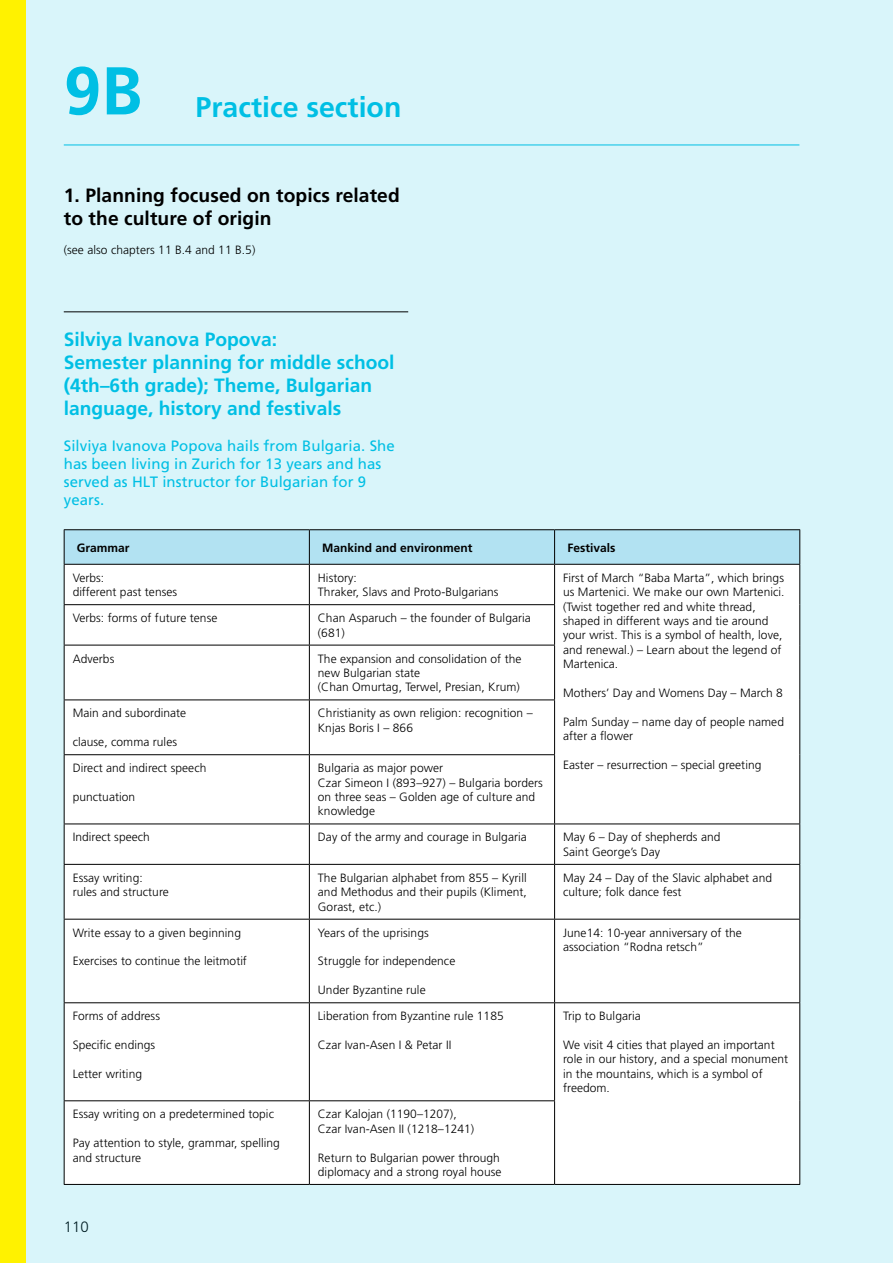
<style>
.page{position:relative;width:893px;height:1263px;background:#d9f5fa}
.page>*{position:absolute;margin:0;border:0;box-sizing:border-box;transform-origin:0 0}
.t1{font:700 67.5px "Frutiger LT Pro";color:#00bfe4}
.t2{font:700 28.5px "Frutiger LT Pro";color:#00bfe4}
.t3{font:700 19.2px/23.1px "Frutiger LT Pro";color:#00bfe4}
.t4{font:700 19.2px/23.1px "Frutiger LT Pro";letter-spacing:.005em;color:#000}
.t5{font:15px/18px "Frutiger LT Pro";letter-spacing:.005em;color:#00bfe4}
.t6{font:300 15px "Frutiger LT Pro";color:#000}
.t7{font:300 12px/14.4px "Frutiger LT Pro";letter-spacing:.005em;color:#000}
.t8{font:700 12px "Frutiger LT Pro";color:#000}
</style>
<div class="page">
<hr style="left:64px;top:311px;width:344px;height:1px;background:#000">
<div style="left:65px;top:530px;width:734px;height:34px;background:#b2e2f2"></div>
<div style="left:65px;top:565px;width:734px;height:619px;background:#fff"></div>
<hr style="left:64px;top:529px;width:245px;height:1px;background:#000">
<hr style="left:64px;top:530px;width:1px;height:34px;background:#000">
<hr style="left:309px;top:529px;width:246px;height:1px;background:#000">
<hr style="left:309px;top:530px;width:1px;height:34px;background:#000">
<hr style="left:555px;top:529px;width:245px;height:1px;background:#000">
<hr style="left:554px;top:530px;width:1px;height:34px;background:#000">
<hr style="left:799px;top:530px;width:1px;height:34px;background:#000">
<hr style="left:64px;top:564px;width:245px;height:1px;background:#000">
<hr style="left:64px;top:565px;width:1px;height:39px;background:#000">
<hr style="left:309px;top:564px;width:246px;height:1px;background:#000">
<hr style="left:309px;top:565px;width:1px;height:39px;background:#000">
<hr style="left:555px;top:564px;width:245px;height:1px;background:#000">
<hr style="left:554px;top:565px;width:1px;height:39px;background:#000">
<hr style="left:799px;top:565px;width:1px;height:40px;background:#000">
<hr style="left:799px;top:605px;width:1px;height:40px;background:#000">
<hr style="left:799px;top:645px;width:1px;height:55px;background:#000">
<hr style="left:799px;top:700px;width:1px;height:55px;background:#000">
<hr style="left:799px;top:755px;width:1px;height:68px;background:#000">
<hr style="left:64px;top:604px;width:245px;height:1px;background:#000">
<hr style="left:64px;top:605px;width:1px;height:40px;background:#000">
<hr style="left:309px;top:604px;width:246px;height:1px;background:#000">
<hr style="left:309px;top:605px;width:1px;height:40px;background:#000">
<hr style="left:554px;top:605px;width:1px;height:40px;background:#000">
<hr style="left:64px;top:645px;width:245px;height:1px;background:#000">
<hr style="left:64px;top:645px;width:1px;height:54px;background:#000">
<hr style="left:309px;top:645px;width:246px;height:1px;background:#000">
<hr style="left:309px;top:645px;width:1px;height:54px;background:#000">
<hr style="left:554px;top:645px;width:1px;height:54px;background:#000">
<hr style="left:64px;top:699px;width:245px;height:1px;background:#000">
<hr style="left:64px;top:700px;width:1px;height:54px;background:#000">
<hr style="left:309px;top:699px;width:246px;height:1px;background:#000">
<hr style="left:309px;top:700px;width:1px;height:54px;background:#000">
<hr style="left:554px;top:700px;width:1px;height:54px;background:#000">
<hr style="left:64px;top:754px;width:245px;height:1px;background:#000">
<hr style="left:64px;top:755px;width:1px;height:68px;background:#000">
<hr style="left:309px;top:754px;width:246px;height:1px;background:#000">
<hr style="left:309px;top:755px;width:1px;height:68px;background:#000">
<hr style="left:554px;top:755px;width:1px;height:68px;background:#000">
<hr style="left:64px;top:823px;width:245px;height:1px;background:#000">
<hr style="left:64px;top:824px;width:1px;height:40px;background:#000">
<hr style="left:309px;top:823px;width:246px;height:1px;background:#000">
<hr style="left:309px;top:824px;width:1px;height:40px;background:#000">
<hr style="left:555px;top:823px;width:245px;height:1px;background:#000">
<hr style="left:554px;top:824px;width:1px;height:40px;background:#000">
<hr style="left:799px;top:824px;width:1px;height:40px;background:#000">
<hr style="left:64px;top:864px;width:245px;height:1px;background:#000">
<hr style="left:64px;top:865px;width:1px;height:54px;background:#000">
<hr style="left:309px;top:864px;width:246px;height:1px;background:#000">
<hr style="left:309px;top:865px;width:1px;height:54px;background:#000">
<hr style="left:555px;top:864px;width:245px;height:1px;background:#000">
<hr style="left:554px;top:865px;width:1px;height:54px;background:#000">
<hr style="left:799px;top:865px;width:1px;height:54px;background:#000">
<hr style="left:64px;top:919px;width:245px;height:1px;background:#000">
<hr style="left:64px;top:919px;width:1px;height:83px;background:#000">
<hr style="left:309px;top:919px;width:246px;height:1px;background:#000">
<hr style="left:309px;top:919px;width:1px;height:83px;background:#000">
<hr style="left:555px;top:919px;width:245px;height:1px;background:#000">
<hr style="left:554px;top:919px;width:1px;height:83px;background:#000">
<hr style="left:799px;top:919px;width:1px;height:83px;background:#000">
<hr style="left:64px;top:1002px;width:245px;height:1px;background:#000">
<hr style="left:64px;top:1003px;width:1px;height:97px;background:#000">
<hr style="left:309px;top:1002px;width:246px;height:1px;background:#000">
<hr style="left:309px;top:1003px;width:1px;height:97px;background:#000">
<hr style="left:555px;top:1002px;width:245px;height:1px;background:#000">
<hr style="left:554px;top:1003px;width:1px;height:97px;background:#000">
<hr style="left:799px;top:1003px;width:1px;height:98px;background:#000">
<hr style="left:799px;top:1101px;width:1px;height:83px;background:#000">
<hr style="left:555px;top:1184px;width:245px;height:1px;background:#000">
<hr style="left:64px;top:1100px;width:245px;height:1px;background:#000">
<hr style="left:64px;top:1101px;width:1px;height:83px;background:#000">
<hr style="left:309px;top:1100px;width:246px;height:1px;background:#000">
<hr style="left:309px;top:1101px;width:1px;height:83px;background:#000">
<hr style="left:554px;top:1101px;width:1px;height:83px;background:#000">
<hr style="left:64px;top:1184px;width:245px;height:1px;background:#000">
<hr style="left:309px;top:1184px;width:246px;height:1px;background:#000">
<hr style="left:64px;top:145px;width:735px;height:1px;background:#00bfe4">
<div style="left:0;top:0;width:26px;height:1263px;background:#fff200"></div>
<h1 class="t1" style="left:64px;top:51px;width:80px">9B</h1>
<h2 class="t2" style="left:196px;top:90px;width:207px">Practice section</h2>
<h3 class="t4" style="left:64px;top:184px;width:337px">1. Planning focused on topics related to the culture of origin</h3>
<p class="t7" style="left:64px;top:243px;width:193px">(see also chapters 11 B.4 and 11 B.5)</p>
<h3 class="t3" style="left:64px;top:328px;width:332px">Silviya Ivanova Popova:<br>Semester planning for middle school (4th–6th grade); Theme, Bulgarian language, history and festivals</h3>
<p class="t5" style="left:64px;top:437px;width:333px">Silviya Ivanova Popova hails from Bulgaria. She has been living in Zurich for 13 years and has served as HLT instructor for Bulgarian for 9 years.</p>
<p class="t8" style="left:77px;top:540px;width:54px">Grammar</p>
<p class="t8" style="left:322px;top:540px;width:152px">Mankind and environment</p>
<p class="t8" style="left:567px;top:540px;width:50px">Festivals</p>
<p class="t7" style="left:73px;top:570px;width:106px">Verbs:<br>different past tenses</p>
<p class="t7" style="left:318px;top:570px;width:182px">History:<br>Thraker, Slavs and Proto-Bulgarians</p>
<p class="t7" style="left:563px;top:570px;width:223px">First of March “Baba Marta”, which brings us Martenici. We make our own Martenici. (Twist together red and white thread, shaped in different ways and tie around your wrist. This is a symbol of health, love, and renewal.) – Learn about the legend of Martenica.</p>
<p class="t7" style="left:563px;top:686px;width:221px">Mothers’ Day and Womens Day – March 8</p>
<p class="t7" style="left:563px;top:714px;width:222px">Palm Sunday – name day of people named after a flower</p>
<p class="t7" style="left:563px;top:758px;width:200px">Easter – resurrection – special greeting</p>
<p class="t7" style="left:73px;top:611px;width:146px">Verbs: forms of future tense</p>
<p class="t7" style="left:318px;top:611px;width:215px">Chan Asparuch – the founder of Bulgaria (681)</p>
<p class="t7" style="left:73px;top:651px;width:43px">Adverbs</p>
<p class="t7" style="left:318px;top:651px;width:205px">The expansion and consolidation of the new Bulgarian state<br>(Chan Omurtag, Terwel, Presian, Krum)</p>
<p class="t7" style="left:73px;top:706px;width:115px">Main and subordinate</p>
<p class="t7" style="left:73px;top:735px;width:106px">clause, comma rules</p>
<p class="t7" style="left:318px;top:706px;width:216px">Christianity as own religion: recognition –<br>Knjas Boris I – 866</p>
<p class="t7" style="left:73px;top:761px;width:135px">Direct and indirect speech</p>
<p class="t7" style="left:73px;top:790px;width:64px">punctuation</p>
<p class="t7" style="left:318px;top:761px;width:226px">Bulgaria as major power<br>Czar Simeon I (893–927) – Bulgaria borders on three seas – Golden age of culture and knowledge</p>
<p class="t7" style="left:73px;top:830px;width:79px">Indirect speech</p>
<p class="t7" style="left:318px;top:830px;width:210px">Day of the army and courage in Bulgaria</p>
<p class="t7" style="left:563px;top:830px;width:159px">May 6 – Day of shepherds and<br>Saint George’s Day</p>
<p class="t7" style="left:73px;top:870px;width:98px">Essay writing: rules and structure</p>
<p class="t7" style="left:318px;top:870px;width:211px;text-align:justify">The Bulgarian alphabet from 855 – Kyrill and Methodus and their pupils (Kliment, Gorast, etc.)</p>
<p class="t7" style="left:563px;top:870px;width:210px">May 24 – Day of the Slavic alphabet and culture; folk dance fest</p>
<p class="t7" style="left:73px;top:925px;width:170px">Write essay to a given beginning</p>
<p class="t7" style="left:73px;top:954px;width:176px">Exercises to continue the leitmotif</p>
<p class="t7" style="left:318px;top:925px;width:112px">Years of the uprisings</p>
<p class="t7" style="left:318px;top:954px;width:139px">Struggle for independence</p>
<p class="t7" style="left:318px;top:983px;width:109px">Under Byzantine rule</p>
<p class="t7" style="left:563px;top:925px;width:180px">June14: 10-year anniversary of the association “Rodna retsch”</p>
<p class="t7" style="left:73px;top:1009px;width:89px">Forms of address</p>
<p class="t7" style="left:73px;top:1038px;width:84px">Specific endings</p>
<p class="t7" style="left:73px;top:1066px;width:71px">Letter writing</p>
<p class="t7" style="left:73px;top:1107px;width:203px">Essay writing on a predetermined topic</p>
<p class="t7" style="left:73px;top:1136px;width:209px">Pay attention to style, grammar, spelling and structure</p>
<p class="t6" style="left:64px;top:1218px;width:27px">110</p>
<p class="t7" style="left:318px;top:1009px;width:187px">Liberation from Byzantine rule 1185</p>
<p class="t7" style="left:318px;top:1038px;width:135px">Czar Ivan-Asen I &amp; Petar II</p>
<p class="t7" style="left:318px;top:1107px;width:158px">Czar Kalojan (1190–1207),<br>Czar Ivan-Asen II (1218–1241)</p>
<p class="t7" style="left:318px;top:1150px;width:185px">Return to Bulgarian power through diplomacy and a strong royal house</p>
<p class="t7" style="left:563px;top:1009px;width:79px">Trip to Bulgaria</p>
<p class="t7" style="left:563px;top:1038px;width:227px">We visit 4 cities that played an important role in our history, and a special monument in the mountains, which is a symbol of freedom.</p>
</div>
